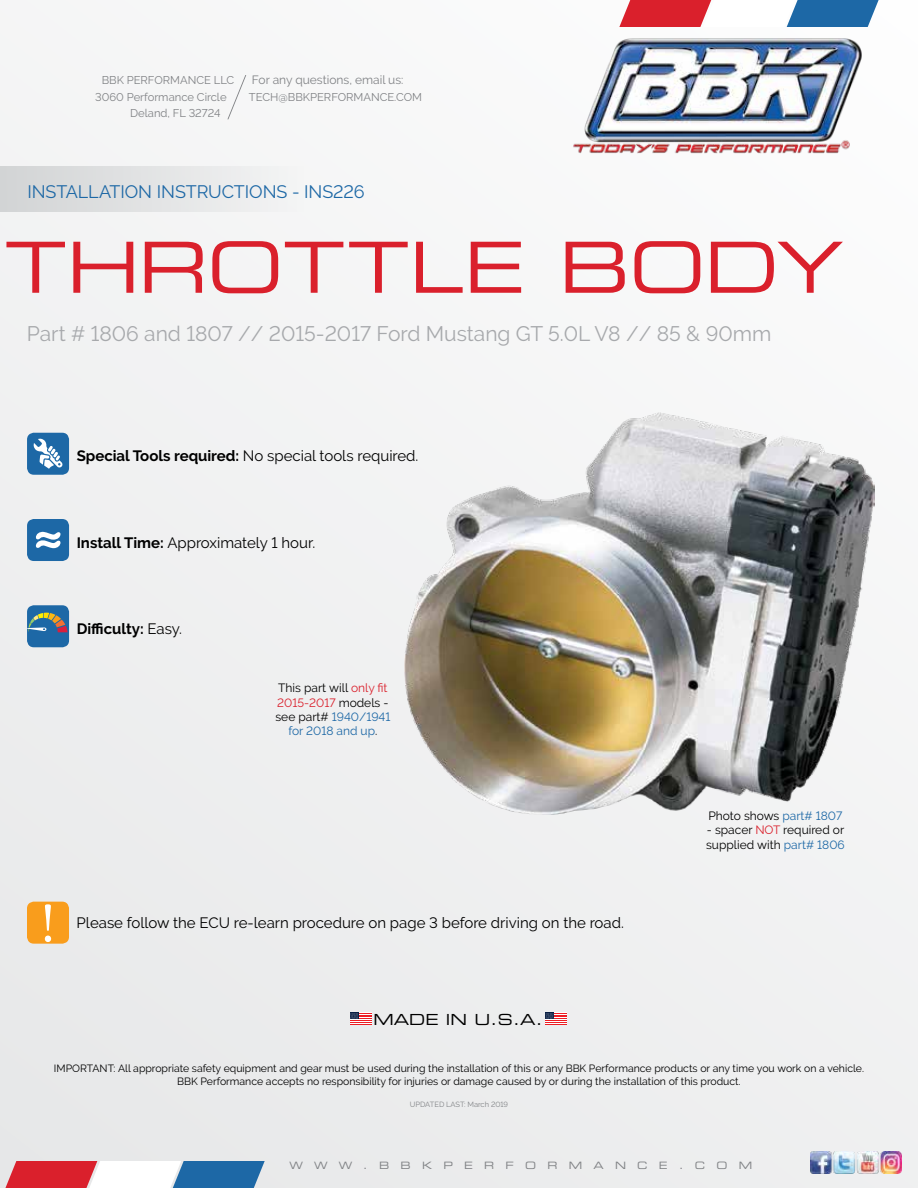
<style>
.page{position:relative;width:918px;height:1188px;background:#f1f1f2}
.page>*{position:absolute;margin:0;border:0;box-sizing:border-box;transform-origin:0 0}
.t1{font:70.5px "Eurostile Extended Two";letter-spacing:-.005em;color:#da202c}
.t2{font:55.8px "Minion Pro";color:#fff}
.t3{font:21px "Raleway";color:#a7a9ac}
.t4{font:18px "Raleway";letter-spacing:-.005em;color:#1d68a6}
.t5{font:15.3px "Eurostile Extended Two";color:#000}
.t6{font:15px "Raleway";color:#000}
.t7{font:700 15px "Raleway";color:#000}
.t8{font:12px/14.4px "Raleway";color:#000;text-align:center}
.t9{font:12px "Raleway";color:#808285}
.t10{font:11.25px "Raleway";color:#808285}
.t11{font:10.5px/12.6px "Raleway";color:#000;text-align:center}
.t12{font:10.2px "Eurostile Extended Two";letter-spacing:1.11em;color:#808285}
.t13{font:7.5px "Raleway";color:#808285}
.s1{font-weight:700}
.s2{font-weight:400}
.s3{color:#da202c}
.s4{color:#1d68a6}
</style>
<div class="page">
<svg style="left:619px;top:0;width:265px;height:27px"></svg>
<svg style="left:0;top:1161px;width:265px;height:27px"></svg>
<img style="left:573px;top:37px;width:290px;height:119px">
<svg style="left:227px;top:75px;width:19px;height:45px"></svg>
<svg style="left:545px;top:1013px;width:22px;height:12px"></svg>
<svg style="left:350px;top:1013px;width:21px;height:12px"></svg>
<img style="left:810px;top:1152px;width:92px;height:21px">
<div style="left:0;top:166px;width:304px;height:46px;background:linear-gradient(to right,#d1d3d4,#f4f5f5)"></div>
<div style="left:27px;top:433px;width:42px;height:42px;background:#1d68a6;border-radius:7px"></div>
<svg style="left:34px;top:439px;width:29px;height:30px"></svg>
<div style="left:27px;top:519px;width:42px;height:42px;background:#1d68a6;border-radius:7px"></div>
<svg style="left:36px;top:531px;width:25px;height:17px"></svg>
<div style="left:27px;top:605px;width:42px;height:42px;background:#1d68a6;border-radius:7px"></div>
<svg style="left:27px;top:613px;width:41px;height:19px"></svg>
<div style="left:27px;top:902px;width:42px;height:42px;background:#f99d1c;border-radius:7px"></div>
<img style="left:404px;top:413px;width:471px;height:402px">
<p class="t10" style="left:102px;top:74px;width:134px">BBK PERFORMANCE LLC</p>
<p class="t10" style="left:95px;top:90px;width:133px">3060 Performance Circle</p>
<p class="t10" style="left:130px;top:107px;width:92px">Deland, FL 32724</p>
<p class="t9" style="left:252px;top:73px;width:153px">For any questions, email us:</p>
<p class="t10" style="left:249px;top:90px;width:175px">TECH@BBKPERFORMANCE.COM</p>
<p class="t4" style="left:27px;top:181px;width:339px">INSTALLATION INSTRUCTIONS - INS226</p>
<h1 class="t1" style="left:5px;top:219px;width:840px">THROTTLE BODY</h1>
<h3 class="t3" style="left:27px;top:321px;width:746px">Part # 1806 and 1807 // 2015-2017 Ford Mustang GT 5.0L V8 // 85 &amp; 90mm</h3>
<p class="t6" style="left:77px;top:447px;width:343px"><span class="s1">Special Tools required:</span> No special tools required.</p>
<p class="t6" style="left:77px;top:534px;width:240px"><span class="s1">Install Time:</span> Approximately 1 hour.</p>
<h5 class="t7" style="left:77px;top:620px;width:107px">Difficulty: <span class="s2">Easy.</span></h5>
<p class="t8" style="left:275px;top:681px;width:116px">This part will <span class="s3">only fit<br>2015-2017</span> models - see part# <span class="s4">1940/1941 for 2018 and up</span>.</p>
<p class="t2" style="left:40px;top:886px;width:17px">!</p>
<p class="t6" style="left:77px;top:914px;width:549px">Please follow the ECU re-learn procedure on page 3 before driving on the road.</p>
<h3 class="t5" style="left:373px;top:1009px;width:171px">MADE IN U.S.A.</h3>
<p class="t8" style="left:708px;top:809px;width:135px">Photo shows <span class="s4">part# 1807</span></p>
<p class="t8" style="left:706px;top:823px;width:140px;text-align:left">- spacer <span class="s3">NOT</span> required or supplied with <span class="s4">part# 1806</span></p>
<p class="t11" style="left:54px;top:1062px;width:812px">IMPORTANT: All appropriate safety equipment and gear must be used during the installation of this or any BBK Performance products or any time you work on a vehicle.<br>BBK Performance accepts no responsibility for injuries or damage caused by or during the installation of this product.</p>
<p class="t13" style="left:410px;top:1100px;width:100px">UPDATED LAST: March 2019</p>
<p class="t12" style="left:289px;top:1158px;width:464px">WWW.BBKPERFORMANCE.COM</p>
</div>
